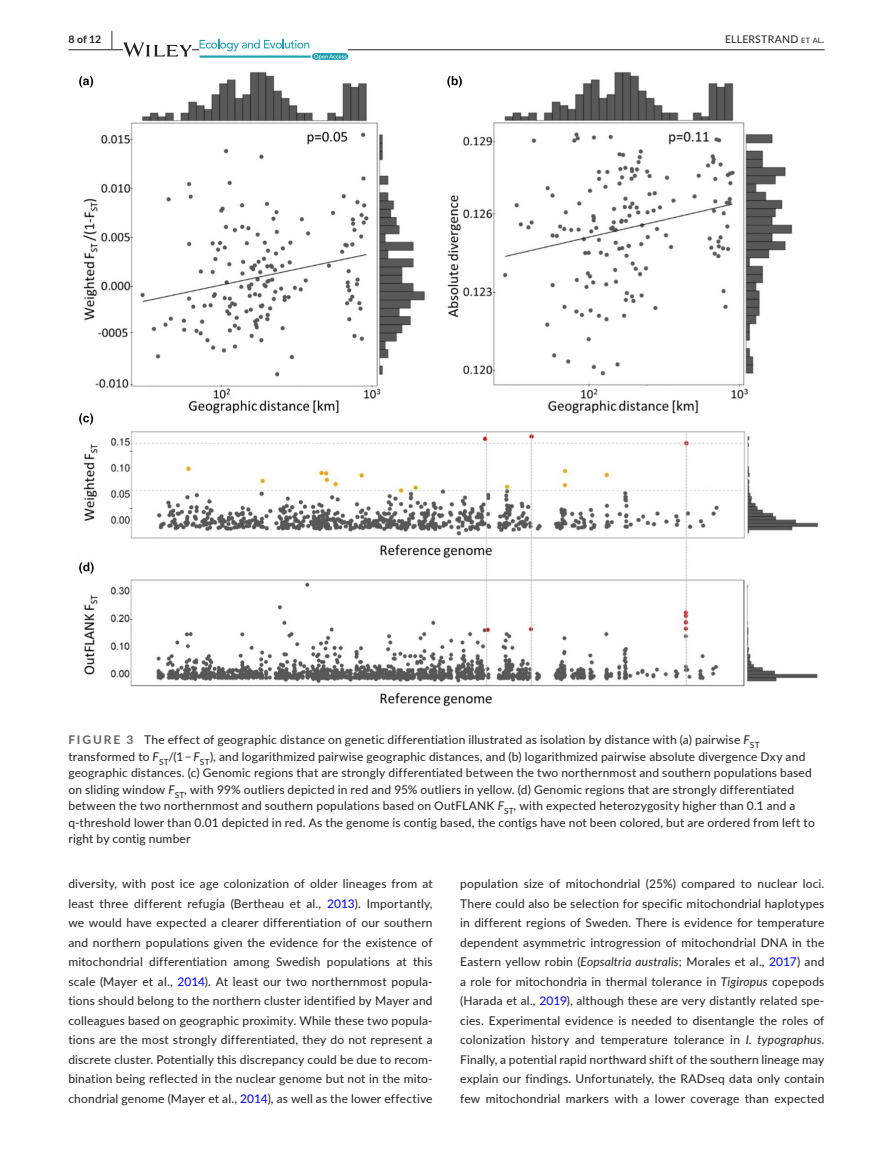
<style>
.page{position:relative;width:893px;height:1174px;background:#fff}
.page>*{position:absolute;margin:0;border:0;box-sizing:border-box;transform-origin:0 0}
.t1{font:12px/19.5px "Lato";letter-spacing:.015em;color:#231f20;text-align:justify}
.t2{font:10.5px "Lato";letter-spacing:.02em;color:#231f20}
.t3{font:700 10.5px "Lato";color:#231f20}
.s1{font-size:19.5px}
.s2{font-size:7.35px}
.s3{font-weight:700;color:#636366}
.s4{font-style:italic}
.s5{color:#00f}
</style>
<div class="page">
<hr style="left:68px;top:49px;width:756px;height:1px;background:#231f20">
<svg style="left:123px;top:42px;width:69px;height:15px"></svg>
<svg style="left:200px;top:39px;width:148px;height:21px"></svg>
<img style="left:79px;top:72px;width:740px;height:635px">
<p class="t3" style="left:68px;top:31px;width:46px">8 of 12 <span class="s1">|</span></p>
<p class="t2" style="left:725px;top:31px;width:101px">ELLERSTRAND <span class="s2">et al</span>.</p>
<p class="t1" style="left:68px;top:731px;width:748px;line-height:16.5px;text-align:left"><span class="s3">FIGURE 3</span> The effect of geographic distance on genetic differentiation illustrated as isolation by distance with (a) pairwise <span class="s4">F</span><sub>ST </sub>transformed to <span class="s4">F</span><sub>ST</sub>/(1 − <span class="s4">F</span><sub>ST</sub>), and logarithmized pairwise geographic distances, and (b) logarithmized pairwise absolute divergence Dxy and geographic distances. (c) Genomic regions that are strongly differentiated between the two northernmost and southern populations based on sliding window <span class="s4">F</span><sub>ST</sub>, with 99% outliers depicted in red and 95% outliers in yellow. (d) Genomic regions that are strongly differentiated between the two northernmost and southern populations based on OutFLANK <span class="s4">F</span><sub>ST</sub>, with expected heterozygosity higher than 0.1 and a q-threshold lower than 0.01 depicted in red. As the genome is contig based, the contigs have not been colored, but are ordered from left to right by contig number</p>
<p class="t1" style="left:68px;top:873px;width:366px">diversity, with post ice age colonization of older lineages from at least three different refugia (Bertheau et al., <span class="s5">2013</span>). Importantly, we would have expected a clearer differentiation of our southern and northern populations given the evidence for the existence of mitochondrial differentiation among Swedish populations at this scale (Mayer et al., <span class="s5">2014</span>). At least our two northernmost popula&shy;tions should belong to the northern cluster identified by Mayer and colleagues based on geographic proximity. While these two popula&shy;tions are the most strongly differentiated, they do not represent a discrete cluster. Potentially this discrepancy could be due to recom&shy;bination being reflected in the nuclear genome but not in the mito&shy;chondrial genome (Mayer et al., <span class="s5">2014</span>), as well as the lower effective</p>
<p class="t1" style="left:460px;top:873px;width:366px">population size of mitochondrial (25%) compared to nuclear loci.<br>There could also be selection for specific mitochondrial haplotypes in different regions of Sweden. There is evidence for temperature dependent asymmetric introgression of mitochondrial DNA in the Eastern yellow robin (<span class="s4">Eopsaltria australis</span>; Morales et al., <span class="s5">2017</span>) and a role for mitochondria in thermal tolerance in <span class="s4">Tigiropus</span> copepods (Harada et al., <span class="s5">2019</span>), although these are very distantly related spe&shy;cies. Experimental evidence is needed to disentangle the roles of colonization history and temperature tolerance in <span class="s4">I. typographus</span>.<br>Finally, a potential rapid northward shift of the southern lineage may explain our findings. Unfortunately, the RADseq data only contain few mitochondrial markers with a lower coverage than expected</p>
</div>
